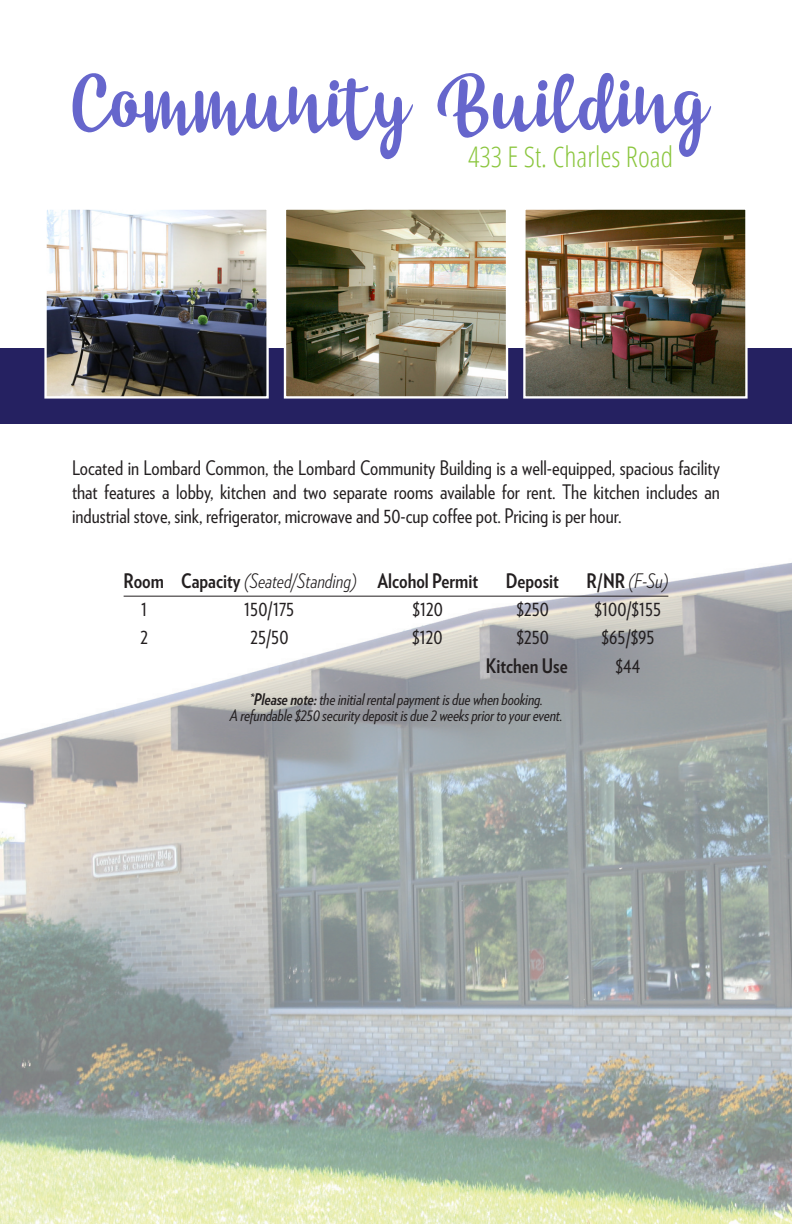
<style>
.page{position:relative;width:792px;height:1224px;background:#fff}
.page>*{position:absolute;margin:0;border:0;box-sizing:border-box;transform-origin:0 0}
.t1{font:86.2px "Marlina";color:#66c}
.t2{font:300 condensed 28.4px "Open Sans";color:#8bc63e}
.t3{font:20px/24px "Verlag Condensed";color:#231f20;text-align:justify}
.t4{font:700 20px "Verlag Condensed";color:#231f20}
.t5{font:italic 300 20px "Verlag Condensed";color:#231f20}
.t6{font:italic 16px "Verlag Condensed";letter-spacing:-.01em;color:#231f20}
.s1{font-weight:300;font-style:italic}
.s2{font-weight:700;font-style:normal}
.s3{font-weight:700}
</style>
<div class="page">
<div style="left:0;top:349px;width:792px;height:75px;background:#252161"></div>
<img style="left:0;top:562px;width:792px;height:662px">
<img style="left:47px;top:210px;width:219px;height:186px">
<div style="left:44px;top:207px;width:225px;height:192px;border:2px solid #fff"></div>
<img style="left:287px;top:210px;width:218px;height:186px">
<div style="left:284px;top:207px;width:224px;height:192px;border:2px solid #fff"></div>
<img style="left:526px;top:210px;width:219px;height:186px">
<div style="left:523px;top:207px;width:225px;height:192px;border:2px solid #fff"></div>
<hr style="left:124px;top:596px;width:544px;height:1px;background:#231f20">
<p class="t1" style="left:72px;top:48px;width:639px">Community Building</p>
<p class="t2" style="left:468px;top:138px;width:207px">433 E St. Charles Road</p>
<p class="t3" style="left:72px;top:455px;width:650px">Located in Lombard Common, the Lombard Community Building is a well-equipped, spacious facility that features a lobby, kitchen and two separate rooms available for rent. The kitchen includes an industrial stove, sink, refrigerator, microwave and 50-cup coffee pot. Pricing is per hour.</p>
<p class="t4" style="left:124px;top:566px;width:356px">Room Capacity <span class="s1">(Seated/Standing)</span> Alcohol Permit</p>
<p class="t4" style="left:506px;top:566px;width:55px">Deposit</p>
<p class="t5" style="left:587px;top:567px;width:83px"><span class="s2">R/NR</span> (F-Su)</p>
<p class="t3" style="left:141px;top:596px;width:8px">1</p>
<p class="t3" style="left:244px;top:596px;width:51px">150/175</p>
<p class="t3" style="left:412px;top:596px;width:32px">$120</p>
<p class="t3" style="left:517px;top:596px;width:34px">$250</p>
<p class="t3" style="left:595px;top:596px;width:68px">$100/$155</p>
<p class="t3" style="left:140px;top:624px;width:9px">2</p>
<p class="t3" style="left:250px;top:624px;width:40px">25/50</p>
<p class="t3" style="left:412px;top:624px;width:32px">$120</p>
<p class="t3" style="left:517px;top:624px;width:34px">$250</p>
<p class="t3" style="left:602px;top:624px;width:54px">$65/$95</p>
<p class="t4" style="left:486px;top:651px;width:83px">Kitchen Use</p>
<p class="t3" style="left:615px;top:653px;width:26px">$44</p>
<p class="t6" style="left:250px;top:687px;width:295px">*<span class="s3">Please note:</span> the initial rental payment is due when booking.</p>
<p class="t6" style="left:230px;top:703px;width:334px">A refundable $250 security deposit is due 2 weeks prior to your event.</p>
</div>
